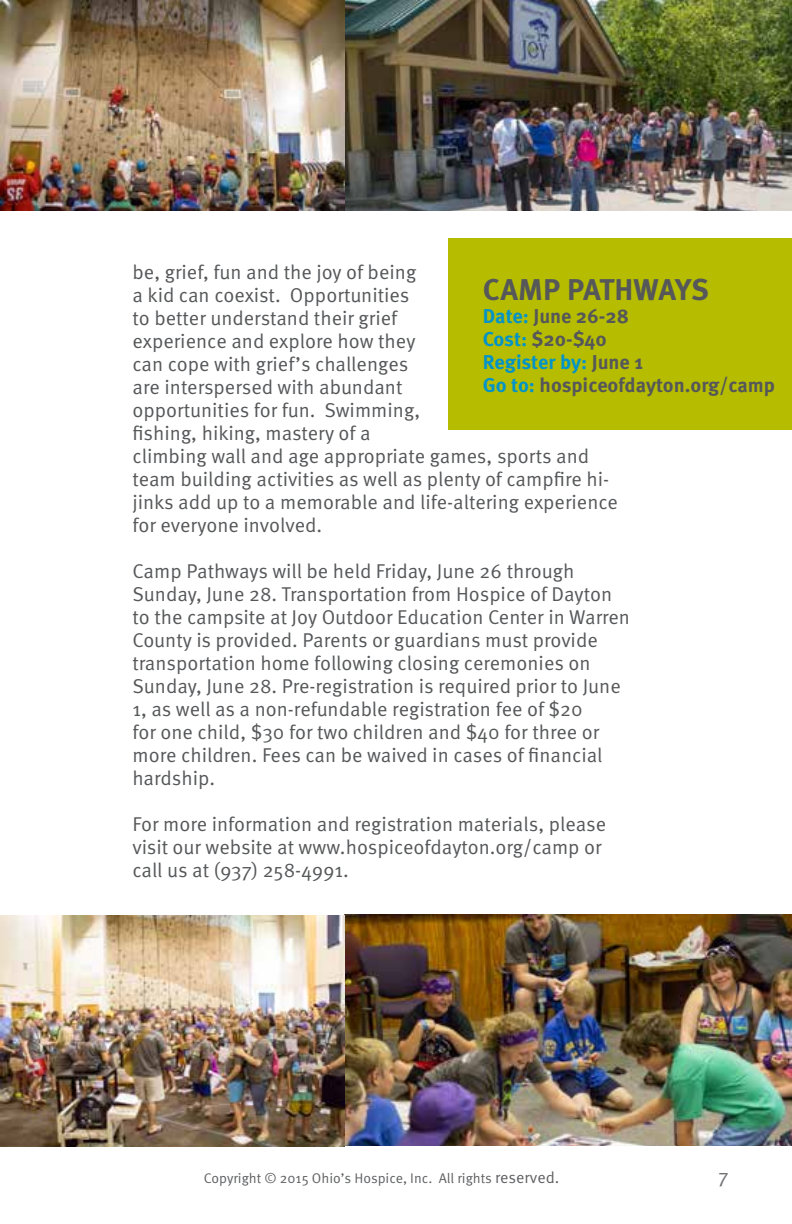
<style>
.page{position:relative;width:792px;height:1224px;background:#fff}
.page>*{position:absolute;margin:0;border:0;box-sizing:border-box;transform-origin:0 0}
.t1{font:700 30px "Meta OT";letter-spacing:-.005em;color:#555759}
.t2{font:20px/23px "Meta OT Norm";color:#555759}
.t3{font:700 20px/23px "Meta OT";letter-spacing:-.005em;color:#555759}
.t4{font:20px "Meta OT Norm";color:#6d6e71}
.t5{font:14px "Meta OT Norm";color:#5f6062}
.s1{color:#0093c9}
.s2{font-size:16px}
</style>
<div class="page">
<img style="left:0;top:0;width:792px;height:211px">
<img style="left:344px;top:914px;width:448px;height:231px">
<img style="left:0;top:916px;width:345px;height:231px">
<div style="left:448px;top:238px;width:344px;height:191px;background:#b6bd00"></div>
<p class="t2" style="left:132px;top:260px;width:487px">be, grief, fun and the joy of being<br>a kid can coexist. Opportunities<br>to better understand their grief<br>experience and explore how they<br>can cope with grief’s challenges<br>are interspersed with abundant<br>opportunities for fun. Swimming,<br>fishing, hiking, mastery of a<br>climbing wall and age appropriate games, sports and team building activities as well as plenty of campfire hi&shy;jinks add up to a memorable and life-altering experience for everyone involved.</p>
<p class="t2" style="left:132px;top:559px;width:499px">Camp Pathways will be held Friday, June 26 through Sunday, June 28. Transportation from Hospice of Dayton to the campsite at Joy Outdoor Education Center in Warren County is provided. Parents or guardians must provide transportation home following closing ceremonies on Sunday, June 28. Pre-registration is required prior to June 1, as well as a non-refundable registration fee of $20<br>for one child, $30 for two children and $40 for three or more children. Fees can be waived in cases of financial hardship.</p>
<p class="t2" style="left:132px;top:812px;width:475px">For more information and registration materials, please visit our website at www.hospiceofdayton.org/camp or call us at (937) 258-4991.</p>
<h1 class="t1" style="left:483px;top:271px;width:227px">CAMP PATHWAYS</h1>
<p class="t3" style="left:483px;top:305px;width:294px"><span class="s1">Date:</span> June 26-28<br><span class="s1">Cost:</span> $20-$40<br><span class="s1">Register by:</span> June 1<br><span class="s1">Go to:</span> hospiceofdayton.org/camp</p>
<p class="t5" style="left:204px;top:1170px;width:357px">Copyright © 2015 Ohio’s Hospice, Inc. All rights <span class="s2">reserved.</span></p>
<p class="t4" style="left:719px;top:1164px;width:12px">7</p>
</div>
